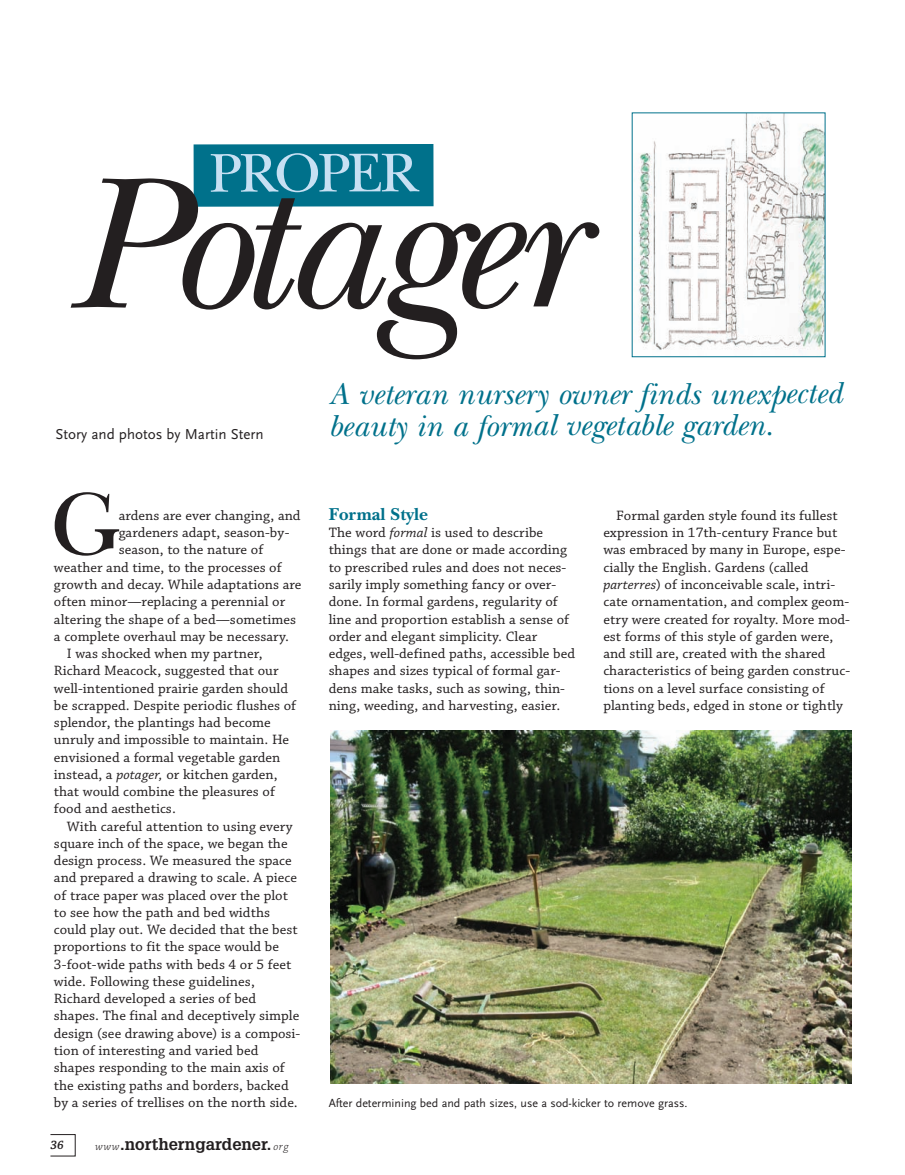
<style>
.page{position:relative;width:905px;height:1175px;background:#fff}
.page>*{position:absolute;margin:0;border:0;box-sizing:border-box;transform-origin:0 0}
.t1{font:italic 195px "New Baskerville";letter-spacing:-.05em;color:#231f20}
.t2{font:92.7px "New Baskerville";color:#231f20}
.t3{font:57px "New Baskerville";letter-spacing:-.055em;color:#c7e0f3}
.t4{font:italic 31.5px/31.5px "New Baskerville";color:#00718b}
.t5{font:700 18px "New Baskerville";color:#00718b}
.t6{font:700 16.5px "Glypha";color:#231f20}
.t7{font:15px "Scala Sans";color:#231f20}
.t8{font:14.25px/17.2px "Chaparral MM 390 wt 7 op";color:#231f20}
.t9{font:12.75px "Chaparral MM It 580 wt 11 op";color:#231f20}
.t10{font:12px "Scala Sans";color:#231f20}
.s1{font-family:"Chaparral MM It 390 wt 7 op"}
.s2{font-family:"Chaparral MM It 250 wt 11 op";font-weight:400;font-size:12px}
</style>
<div class="page">
<div style="left:193px;top:144px;width:240px;height:63px;background:#00718b"></div>
<img style="left:638px;top:114px;width:185px;height:238px">
<img style="left:330px;top:730px;width:520px;height:353px">
<h3 class="t3" style="left:209px;top:154px;width:210px">PROPER</h3>
<h1 class="t1" style="left:68px;top:175px;width:511px">Potager</h1>
<p class="t7" style="left:55px;top:425px;width:210px">Story and photos by Martin Stern</p>
<h2 class="t2" style="left:50px;top:493px;width:70px">G</h2>
<p class="t8" style="left:119px;top:508px;width:183px">ardens are ever changing, and</p>
<p class="t8" style="left:119px;top:525px;width:172px">gardeners adapt, season-by-</p>
<p class="t8" style="left:119px;top:542px;width:146px">season, to the nature of</p>
<p class="t8" style="left:54px;top:560px;width:229px">weather and time, to the processes of</p>
<p class="t8" style="left:54px;top:577px;width:249px">growth and decay. While adaptations are</p>
<p class="t8" style="left:54px;top:594px;width:233px">often minor—replacing a perennial or</p>
<p class="t8" style="left:54px;top:611px;width:243px">altering the shape of a bed—sometimes</p>
<p class="t8" style="left:54px;top:629px;width:237px">a complete overhaul may be necessary.</p>
<p class="t8" style="left:67px;top:646px;width:197px">I was shocked when my partner,</p>
<p class="t8" style="left:54px;top:663px;width:226px">Richard Meacock, suggested that our</p>
<p class="t8" style="left:54px;top:680px;width:236px">well-intentioned prairie garden should</p>
<p class="t8" style="left:54px;top:698px;width:244px">be scrapped. Despite periodic flushes of</p>
<p class="t8" style="left:54px;top:715px;width:218px">splendor, the plantings had become</p>
<p class="t8" style="left:54px;top:732px;width:237px">unruly and impossible to maintain. He</p>
<p class="t8" style="left:54px;top:749px;width:228px">envisioned a formal vegetable garden</p>
<p class="t8" style="left:54px;top:767px;width:225px">instead, a <span class="s1">potager,</span> or kitchen garden,</p>
<p class="t8" style="left:54px;top:784px;width:222px">that would combine the pleasures of</p>
<p class="t8" style="left:54px;top:801px;width:123px">food and aesthetics.</p>
<p class="t8" style="left:67px;top:818px;width:227px">With careful attention to using every</p>
<p class="t8" style="left:54px;top:836px;width:235px">square inch of the space, we began the</p>
<p class="t8" style="left:54px;top:853px;width:239px">design process. We measured the space</p>
<p class="t8" style="left:54px;top:870px;width:244px">and prepared a drawing to scale. A piece</p>
<p class="t8" style="left:54px;top:887px;width:236px">of trace paper was placed over the plot</p>
<p class="t8" style="left:54px;top:905px;width:217px">to see how the path and bed widths</p>
<p class="t8" style="left:54px;top:922px;width:245px">could play out. We decided that the best</p>
<p class="t8" style="left:54px;top:939px;width:226px">proportions to fit the space would be</p>
<p class="t8" style="left:54px;top:956px;width:239px">3-foot-wide paths with beds 4 or 5 feet</p>
<p class="t8" style="left:54px;top:974px;width:202px">wide. Following these guidelines,</p>
<p class="t8" style="left:54px;top:991px;width:204px">Richard developed a series of bed</p>
<p class="t8" style="left:54px;top:1008px;width:247px">shapes. The final and deceptively simple</p>
<p class="t8" style="left:54px;top:1025px;width:248px">design (see drawing above) is a composi-</p>
<p class="t8" style="left:54px;top:1043px;width:206px">tion of interesting and varied bed</p>
<p class="t8" style="left:54px;top:1060px;width:232px">shapes responding to the main axis of</p>
<p class="t8" style="left:54px;top:1077px;width:236px">the existing paths and borders, backed</p>
<p class="t8" style="left:54px;top:1094px;width:245px">by a series of trellises on the north side.</p>
<p class="t9" style="left:50px;top:1140px;width:15px">36</p>
<p class="t6" style="left:95px;top:1135px;width:195px"><span class="s2">www</span>.northerngardener. <span class="s2">org</span></p>
<h3 class="t4" style="left:328px;top:382px;width:515px">A veteran nursery owner finds unexpected beauty in a formal vegetable garden.</h3>
<p class="t5" style="left:328px;top:503px;width:101px">Formal Style</p>
<p class="t8" style="left:328px;top:525px;width:248px">The word <span class="s1">formal</span> is used to describe things that are done or made according to prescribed rules and does not neces&shy;sarily imply something fancy or over&shy;done. In formal gardens, regularity of line and proportion establish a sense of order and elegant simplicity. Clear edges, well-defined paths, accessible bed shapes and sizes typical of formal gar&shy;dens make tasks, such as sowing, thin&shy;ning, weeding, and harvesting, easier.</p>
<p class="t8" style="left:603px;top:508px;width:248px;text-indent:13px">Formal garden style found its fullest expression in 17th-century France but was embraced by many in Europe, espe&shy;cially the English. Gardens (called <span class="s1">parterres</span>) of inconceivable scale, intri&shy;cate ornamentation, and complex geom&shy;etry were created for royalty. More mod&shy;est forms of this style of garden were, and still are, created with the shared characteristics of being garden construc&shy;tions on a level surface consisting of planting beds, edged in stone or tightly</p>
<p class="t10" style="left:328px;top:1095px;width:360px">After determining bed and path sizes, use a sod-kicker to remove grass.</p>
</div>
